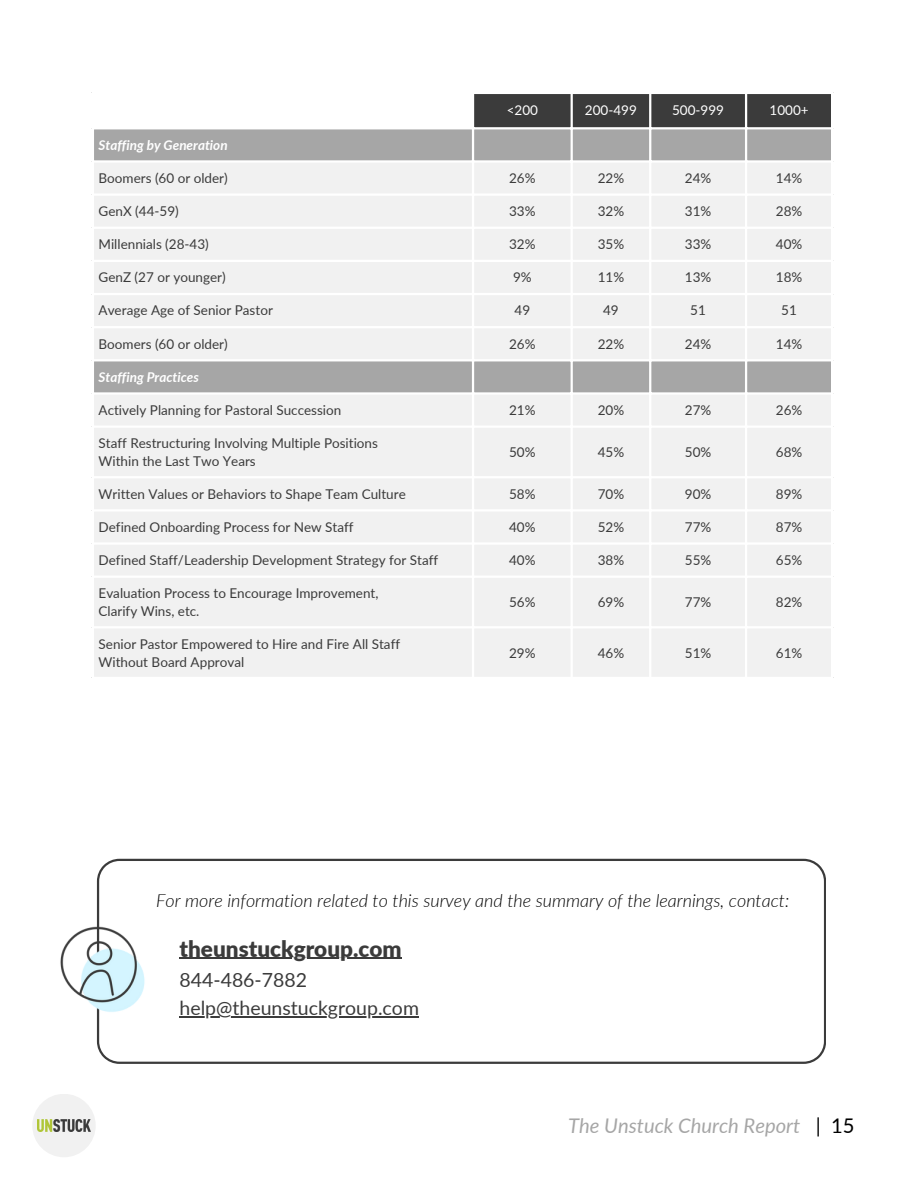
<style>
.page{position:relative;width:918px;height:1188px;background:#fff}
.page>*{position:absolute;margin:0;border:0;box-sizing:border-box;transform-origin:0 0}
.t1{font:900 22.5px "Lato";color:#3b3b3b}
.t2{font:italic 20.25px "Lato";color:#a6a6a6}
.t3{font:19.5px "Lato";color:#3b3b3b}
.t4{font:italic 300 18px "Lato";color:#000}
.t5{font:13.5px "Lato";color:#3b3b3b}
.t6{font:italic 700 13.5px "Lato";color:#fff}
.t7{font:13.5px "Lato";color:#fff}
.s1{font-style:normal;color:#000}
</style>
<div class="page">
<div style="left:32px;top:1094px;width:64px;height:63px;background:#f1f1f1;border-radius:50%"></div>
<img style="left:37px;top:1119px;width:53px;height:13px">
<div style="left:474px;top:94px;width:357px;height:33px;background:#3b3b3b"></div>
<div style="left:94px;top:129px;width:737px;height:31px;background:#a6a6a6"></div>
<div style="left:94px;top:163px;width:737px;height:514px;background:#f1f1f1"></div>
<hr style="left:472px;top:94px;width:2px;height:583px;background:#fff">
<hr style="left:571px;top:94px;width:2px;height:583px;background:#fff">
<hr style="left:649px;top:94px;width:2px;height:583px;background:#fff">
<hr style="left:745px;top:94px;width:2px;height:583px;background:#fff">
<hr style="left:92px;top:193px;width:741px;height:3px;background:#fff">
<hr style="left:92px;top:227px;width:741px;height:2px;background:#fff">
<hr style="left:92px;top:260px;width:741px;height:2px;background:#fff">
<hr style="left:92px;top:293px;width:741px;height:2px;background:#fff">
<hr style="left:92px;top:326px;width:741px;height:2px;background:#fff">
<hr style="left:92px;top:359px;width:741px;height:2px;background:#fff">
<hr style="left:92px;top:392px;width:741px;height:3px;background:#fff">
<hr style="left:92px;top:426px;width:741px;height:2px;background:#fff">
<hr style="left:92px;top:476px;width:741px;height:2px;background:#fff">
<hr style="left:92px;top:509px;width:741px;height:3px;background:#fff">
<hr style="left:92px;top:542px;width:741px;height:3px;background:#fff">
<hr style="left:92px;top:576px;width:741px;height:2px;background:#fff">
<hr style="left:92px;top:626px;width:741px;height:2px;background:#fff">
<svg style="left:97px;top:859px;width:729px;height:205px"></svg>
<img style="left:60px;top:926px;width:86px;height:88px">
<hr style="left:180px;top:958px;width:222px;height:1px;background:#3b3b3b">
<hr style="left:180px;top:1016px;width:239px;height:1px;background:#3b3b3b">
<p class="t7" style="left:507px;top:102px;width:33px">&lt;200</p>
<p class="t7" style="left:585px;top:102px;width:53px">200-499</p>
<p class="t7" style="left:672px;top:102px;width:53px">500-999</p>
<p class="t7" style="left:770px;top:102px;width:41px">1000+</p>
<p class="t6" style="left:99px;top:136px;width:131px">Staffing by Generation</p>
<p class="t5" style="left:99px;top:170px;width:131px">Boomers (60 or older)</p>
<p class="t5" style="left:509px;top:170px;width:28px">26%</p>
<p class="t5" style="left:598px;top:170px;width:28px">22%</p>
<p class="t5" style="left:685px;top:170px;width:28px">24%</p>
<p class="t5" style="left:776px;top:170px;width:28px">14%</p>
<p class="t5" style="left:99px;top:203px;width:82px">GenX (44-59)</p>
<p class="t5" style="left:509px;top:203px;width:28px">33%</p>
<p class="t5" style="left:598px;top:203px;width:28px">32%</p>
<p class="t5" style="left:685px;top:203px;width:28px">31%</p>
<p class="t5" style="left:776px;top:203px;width:28px">28%</p>
<p class="t5" style="left:99px;top:236px;width:112px">Millennials (28-43)</p>
<p class="t5" style="left:509px;top:236px;width:28px">32%</p>
<p class="t5" style="left:598px;top:236px;width:28px">35%</p>
<p class="t5" style="left:685px;top:236px;width:28px">33%</p>
<p class="t5" style="left:776px;top:236px;width:28px">40%</p>
<p class="t5" style="left:99px;top:269px;width:129px">GenZ (27 or younger)</p>
<p class="t5" style="left:513px;top:269px;width:20px">9%</p>
<p class="t5" style="left:598px;top:269px;width:28px">11%</p>
<p class="t5" style="left:685px;top:269px;width:28px">13%</p>
<p class="t5" style="left:776px;top:269px;width:28px">18%</p>
<p class="t5" style="left:99px;top:302px;width:176px">Average Age of Senior Pastor</p>
<p class="t5" style="left:515px;top:302px;width:17px">49</p>
<p class="t5" style="left:603px;top:302px;width:17px">49</p>
<p class="t5" style="left:690px;top:302px;width:17px">51</p>
<p class="t5" style="left:781px;top:302px;width:17px">51</p>
<p class="t5" style="left:99px;top:335px;width:131px">Boomers (60 or older)</p>
<p class="t5" style="left:509px;top:335px;width:28px">26%</p>
<p class="t5" style="left:598px;top:335px;width:28px">22%</p>
<p class="t5" style="left:685px;top:335px;width:28px">24%</p>
<p class="t5" style="left:776px;top:335px;width:28px">14%</p>
<p class="t6" style="left:99px;top:368px;width:102px">Staffing Practices</p>
<p class="t5" style="left:99px;top:402px;width:244px">Actively Planning for Pastoral Succession</p>
<p class="t5" style="left:509px;top:402px;width:28px">21%</p>
<p class="t5" style="left:598px;top:402px;width:28px">20%</p>
<p class="t5" style="left:685px;top:402px;width:28px">27%</p>
<p class="t5" style="left:776px;top:402px;width:28px">26%</p>
<p class="t5" style="left:99px;top:435px;width:281px">Staff Restructuring Involving Multiple Positions</p>
<p class="t5" style="left:99px;top:453px;width:159px">Within the Last Two Years</p>
<p class="t5" style="left:509px;top:444px;width:28px">50%</p>
<p class="t5" style="left:598px;top:444px;width:28px">45%</p>
<p class="t5" style="left:685px;top:444px;width:28px">50%</p>
<p class="t5" style="left:776px;top:444px;width:28px">68%</p>
<p class="t5" style="left:99px;top:485px;width:309px">Written Values or Behaviors to Shape Team Culture</p>
<p class="t5" style="left:509px;top:485px;width:28px">58%</p>
<p class="t5" style="left:598px;top:485px;width:28px">70%</p>
<p class="t5" style="left:685px;top:485px;width:28px">90%</p>
<p class="t5" style="left:776px;top:485px;width:28px">89%</p>
<p class="t5" style="left:99px;top:518px;width:257px">Defined Onboarding Process for New Staff</p>
<p class="t5" style="left:509px;top:518px;width:28px">40%</p>
<p class="t5" style="left:598px;top:518px;width:28px">52%</p>
<p class="t5" style="left:685px;top:518px;width:28px">77%</p>
<p class="t5" style="left:776px;top:518px;width:28px">87%</p>
<p class="t5" style="left:99px;top:552px;width:341px">Defined Staff/Leadership Development Strategy for Staff</p>
<p class="t5" style="left:509px;top:552px;width:28px">40%</p>
<p class="t5" style="left:598px;top:552px;width:28px">38%</p>
<p class="t5" style="left:685px;top:552px;width:28px">55%</p>
<p class="t5" style="left:776px;top:552px;width:28px">65%</p>
<p class="t5" style="left:99px;top:585px;width:281px">Evaluation Process to Encourage Improvement,</p>
<p class="t5" style="left:99px;top:603px;width:102px">Clarify Wins, etc.</p>
<p class="t5" style="left:509px;top:594px;width:28px">56%</p>
<p class="t5" style="left:598px;top:594px;width:28px">69%</p>
<p class="t5" style="left:685px;top:594px;width:28px">77%</p>
<p class="t5" style="left:776px;top:594px;width:28px">82%</p>
<p class="t5" style="left:99px;top:635px;width:303px">Senior Pastor Empowered to Hire and Fire All Staff</p>
<p class="t5" style="left:99px;top:653px;width:147px">Without Board Approval</p>
<p class="t5" style="left:509px;top:644px;width:28px">29%</p>
<p class="t5" style="left:598px;top:644px;width:28px">46%</p>
<p class="t5" style="left:685px;top:644px;width:28px">51%</p>
<p class="t5" style="left:776px;top:644px;width:28px">61%</p>
<h1 class="t4" style="left:156px;top:889px;width:635px">For more information related to this survey and the summary of the learnings, contact:</h1>
<p class="t1" style="left:180px;top:935px;width:224px">theunstuckgroup.com</p>
<p class="t3" style="left:180px;top:968px;width:129px">844-486-7882</p>
<p class="t3" style="left:180px;top:996px;width:241px">help@theunstuckgroup.com</p>
<p class="t2" style="left:568px;top:1113px;width:288px">The Unstuck Church Report <span class="s1">| 15</span></p>
</div>
